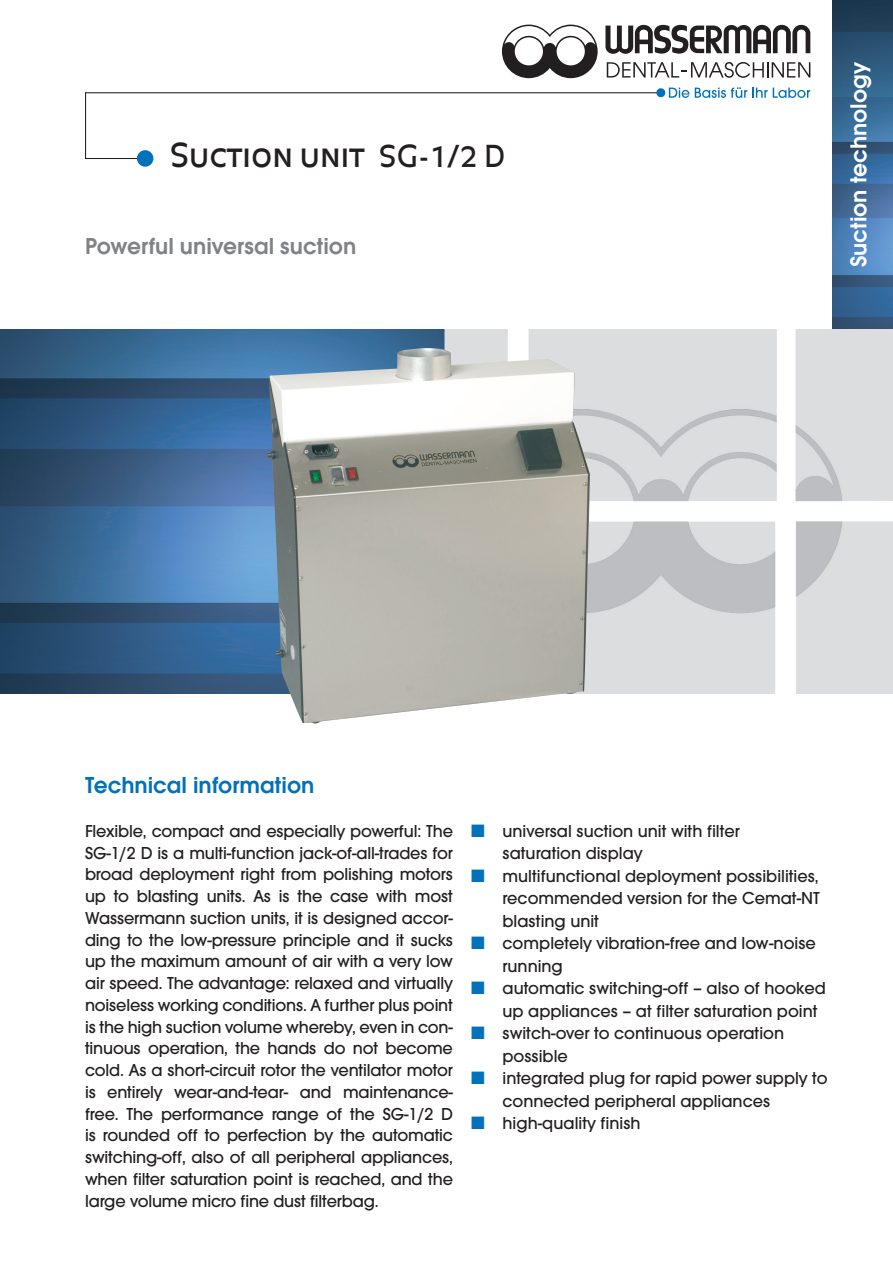
<style>
.page{position:relative;width:893px;height:1263px;background:#fff}
.page>*{position:absolute;margin:0;border:0;box-sizing:border-box;transform-origin:0 0}
.t1{font:33px "Balance Regular Caps";color:#231f20}
.t2{font:600 24px "Avant Garde Gothic Itc T";color:#808285}
.t3{font:600 24px "Avant Garde Gothic Itc T";color:#0072bc}
.t4{font:600 24px "Avant Garde Gothic Itc T";color:#fff}
.t5{font:500 18px/21.8px "Avant Garde Gothic Itc T";color:#231f20}
.s1{font-size:75px;color:#0072bc}
.s2{font-size:30px}
.s3{font-family:"Balance";font-size:30px}
.s4{color:#0072bc}
</style>
<div class="page">
<img style="left:0;top:330px;width:893px;height:363px">
<img style="left:832px;top:0;width:61px;height:329px">
<img style="left:267px;top:348px;width:323px;height:376px">
<hr style="left:85px;top:158px;width:62px;height:1px;background:#231f20">
<svg style="left:605px;top:24px;width:205px;height:54px"></svg>
<svg style="left:502px;top:25px;width:96px;height:53px"></svg>
<svg style="left:669px;top:88px;width:20px;height:10px"></svg>
<svg style="left:695px;top:87px;width:115px;height:11px"></svg>
<hr style="left:85px;top:92px;width:573px;height:1px;background:#231f20">
<div style="left:656px;top:88px;width:9px;height:9px;background:#0072bc;border-radius:50%"></div>
<hr style="left:85px;top:92px;width:1px;height:67px;background:#231f20">
<h1 class="t1" style="left:128px;top:136px;width:379px"><span class="s1">•</span> Suction unit <span class="s2">SG-</span><span class="s3">1/2</span> <span class="s2">D</span></h1>
<h2 class="t2" style="left:85px;top:232px;width:273px">Powerful universal suction</h2>
<h2 class="t4" style="left:845px;top:267px;width:207px;rotate:-90deg">Suction technology</h2>
<h2 class="t3" style="left:85px;top:771px;width:231px">Technical information</h2>
<p class="t5" style="left:85px;top:820px;width:369px;text-align:justify">Flexible, compact and especially powerful: The SG-1/2 D is a multi-function jack-of-all-trades for broad deployment right from polishing motors up to blasting units. As is the case with most Wassermann suction units, it is designed accor&shy;ding to the low-pressure principle and it sucks up the maximum amount of air with a very low air speed. The advantage: relaxed and virtually noiseless working conditions. A further plus point is the high suction volume whereby, even in con&shy;tinuous operation, the hands do not become cold. As a short-circuit rotor the ventilator motor is entirely wear-and-tear- and maintenance&shy;free. The performance range of the SG-1/2 D is rounded off to perfection by the automatic switching-off, also of all peripheral appliances, when filter saturation point is reached, and the large volume micro fine dust filterbag.</p>
<p class="t5" style="left:502px;top:819px;width:239px;line-height:22.5px;text-indent:-32px"><span class="s4">■</span> universal suction unit with filter saturation display</p>
<p class="t5" style="left:502px;top:864px;width:319px;line-height:22.5px;text-align:justify;text-indent:-32px"><span class="s4">■</span> multifunctional deployment possibilities, recommended version for the Cemat-NT blasting unit</p>
<p class="t5" style="left:502px;top:932px;width:315px;line-height:22.5px;text-indent:-32px"><span class="s4">■</span> completely vibration-free and low-noise running</p>
<p class="t5" style="left:502px;top:977px;width:325px;line-height:22.5px;text-indent:-32px"><span class="s4">■</span> automatic switching-off – also of hooked up appliances – at filter saturation point</p>
<p class="t5" style="left:502px;top:1022px;width:283px;line-height:22.5px;text-indent:-32px"><span class="s4">■</span> switch-over to continuous operation possible</p>
<p class="t5" style="left:502px;top:1067px;width:327px;line-height:22.5px;text-indent:-32px"><span class="s4">■</span> integrated plug for rapid power supply to connected peripheral appliances</p>
<p class="t5" style="left:471px;top:1112px;width:171px"><span class="s4">■</span> high-quality finish</p>
</div>
